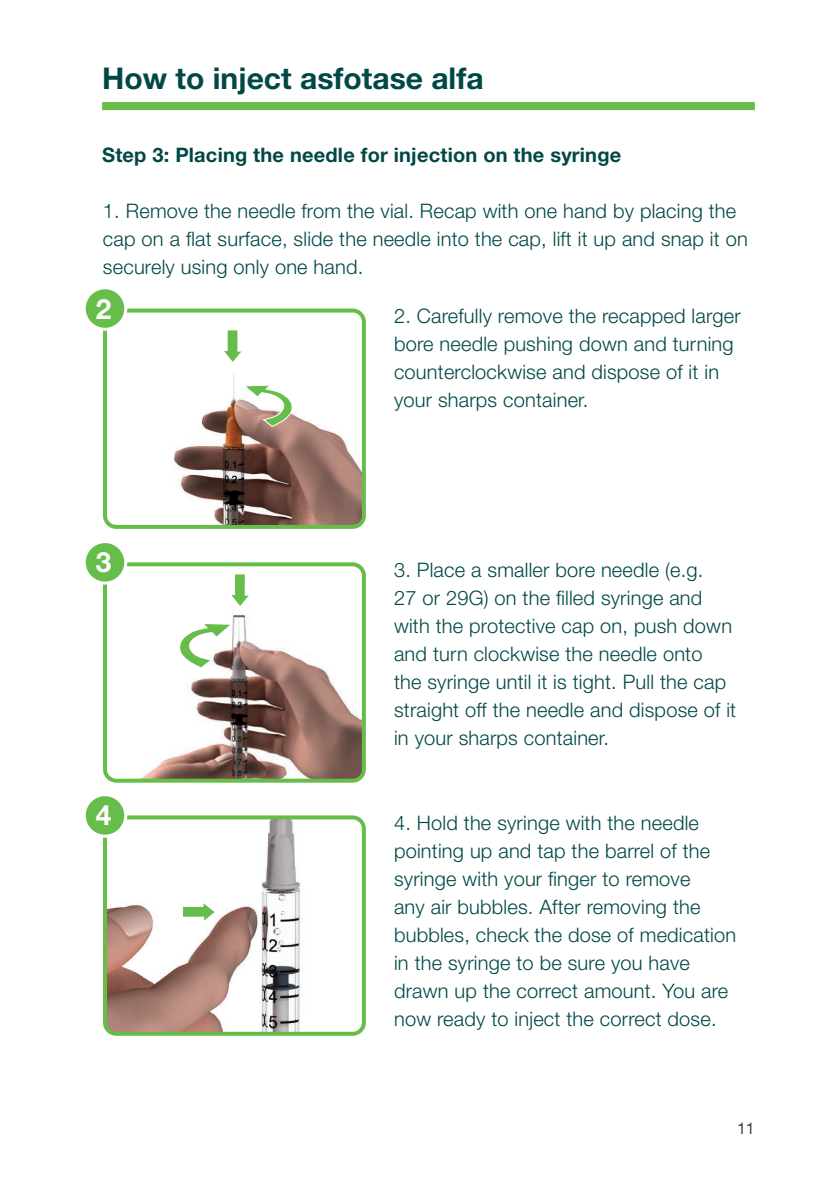
<style>
.page{position:relative;width:840px;height:1191px;background:#fff}
.page>*{position:absolute;margin:0;border:0;box-sizing:border-box;transform-origin:0 0}
.t1{font:700 30px "Helvetica Neue LT Std";color:#004846}
.t2{font:700 28px "Helvetica Neue LT Std";color:#fff}
.t3{font:300 20px/28px "Helvetica Neue LT Std";letter-spacing:.01em;color:#004846}
.t4{font:700 20px "Helvetica Neue LT Std";letter-spacing:.01em;color:#004846}
.t5{font:16px "Helvetica Neue LT Std";color:#3e444f}
</style>
<div class="page">
<div style="left:102px;top:102px;width:652px;height:8px;background:#67bd4a"></div>
<img style="left:108px;top:313px;width:252px;height:211px">
<svg style="left:224px;top:330px;width:17px;height:32px"></svg>
<svg style="left:242px;top:384px;width:51px;height:44px"></svg>
<div style="left:103px;top:308px;width:262px;height:221px;border:4px solid #67bd4a;border-radius:11px"></div>
<img style="left:108px;top:567px;width:255px;height:213px">
<svg style="left:231px;top:574px;width:17px;height:32px"></svg>
<svg style="left:179px;top:624px;width:51px;height:43px"></svg>
<div style="left:103px;top:562px;width:262px;height:220px;border:4px solid #67bd4a;border-radius:11px"></div>
<img style="left:108px;top:820px;width:252px;height:210px">
<svg style="left:183px;top:903px;width:31px;height:17px"></svg>
<div style="left:103px;top:815px;width:262px;height:220px;border:4px solid #67bd4a;border-radius:11px"></div>
<div style="left:84px;top:288px;width:42px;height:41px;background:#67bd4a;border-radius:50%"></div>
<div style="left:83px;top:286px;width:44px;height:45px;border:3px solid #fff;border-radius:50%"></div>
<div style="left:84px;top:541px;width:42px;height:42px;background:#67bd4a;border-radius:50%"></div>
<div style="left:83px;top:540px;width:44px;height:44px;border:3px solid #fff;border-radius:50%"></div>
<div style="left:84px;top:794px;width:42px;height:42px;background:#67bd4a;border-radius:50%"></div>
<div style="left:83px;top:793px;width:44px;height:44px;border:3px solid #fff;border-radius:50%"></div>
<p class="t1" style="left:102px;top:60px;width:383px">How to inject asfotase alfa</p>
<p class="t4" style="left:102px;top:142px;width:520px">Step 3: Placing the needle for injection on the syringe</p>
<p class="t3" style="left:103px;top:197px;width:646px">1. Remove the needle from the vial. Recap with one hand by placing the cap on a flat surface, slide the needle into the cap, lift it up and snap it on securely using only one hand.</p>
<p class="t2" style="left:96px;top:291px;width:17px">2</p>
<p class="t2" style="left:96px;top:545px;width:17px">3</p>
<p class="t2" style="left:96px;top:798px;width:17px">4</p>
<p class="t3" style="left:394px;top:301px;width:348px">2. Carefully remove the recapped larger bore needle pushing down and turning counterclockwise and dispose of it in your sharps container.</p>
<p class="t3" style="left:394px;top:555px;width:343px">3. Place a smaller bore needle (e.g.<br>27 or 29G) on the filled syringe and with the protective cap on, push down and turn clockwise the needle onto<br>the syringe until it is tight. Pull the cap straight off the needle and dispose of it in your sharps container.</p>
<p class="t3" style="left:394px;top:808px;width:343px">4. Hold the syringe with the needle pointing up and tap the barrel of the syringe with your finger to remove<br>any air bubbles. After removing the bubbles, check the dose of medication in the syringe to be sure you have drawn up the correct amount. You are now ready to inject the correct dose.</p>
<p class="t5" style="left:736px;top:1119px;width:19px">11</p>
</div>
